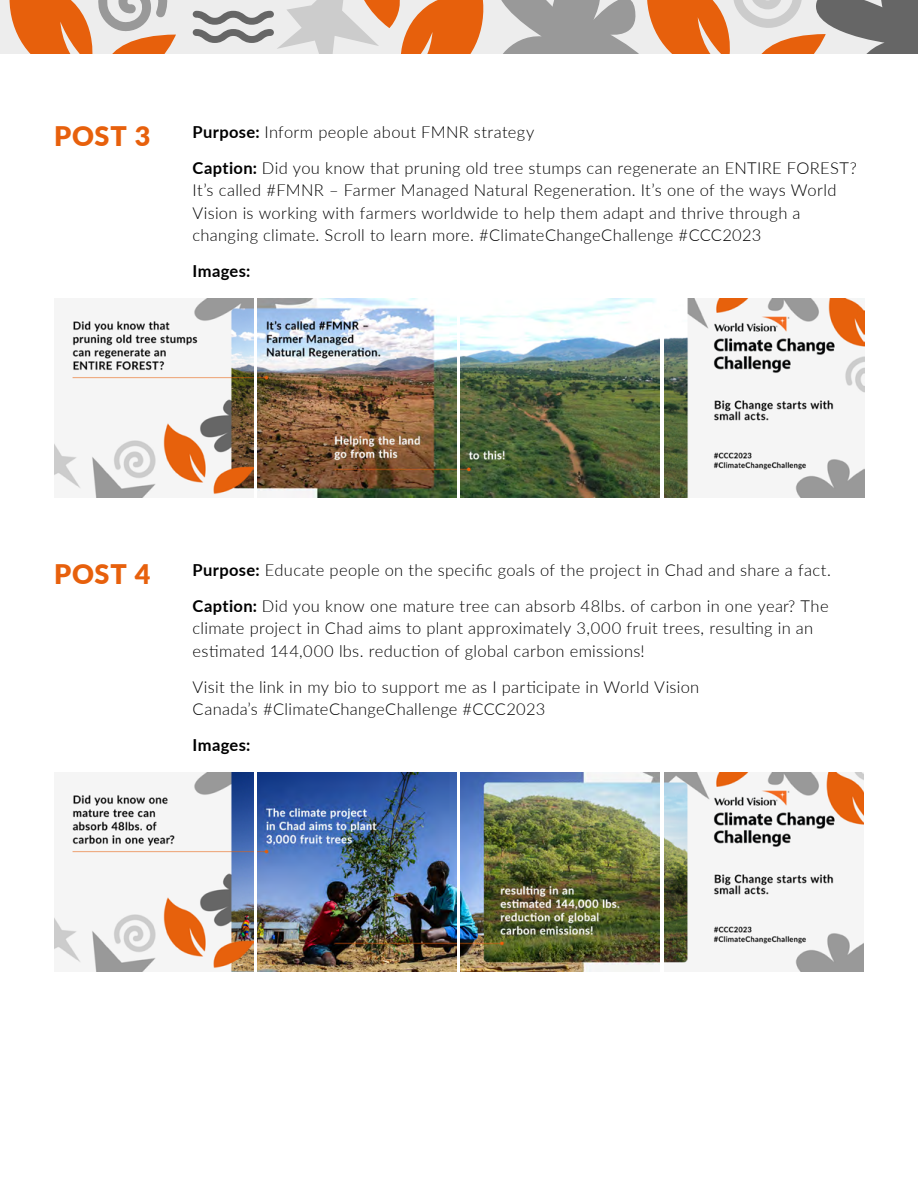
<style>
.page{position:relative;width:918px;height:1188px;background:#fff}
.page>*{position:absolute;margin:0;border:0;box-sizing:border-box;transform-origin:0 0}
.Heading_2{font:900 27px "Lato";letter-spacing:.03em;color:#e7600c}
.Body_Copy{font:300 16.5px/22.5px "Lato";letter-spacing:.02em;color:#000}
.Body_Copy-2{font:700 16.5px "Lato";letter-spacing:.025em;color:#000}
.s1{font-weight:700}
</style>
<div class="page">
<div style="left:0;top:0;width:918px;height:54px;background:#ededed"></div>
<svg style="left:9px;top:0;width:167px;height:54px"></svg>
<svg style="left:193px;top:0;width:725px;height:54px"></svg>
<img style="left:54px;top:299px;width:199px;height:199px">
<img style="left:257px;top:299px;width:199px;height:199px">
<img style="left:461px;top:299px;width:199px;height:199px">
<img style="left:665px;top:299px;width:199px;height:199px">
<img style="left:54px;top:773px;width:199px;height:199px">
<img style="left:257px;top:773px;width:199px;height:199px">
<img style="left:461px;top:773px;width:199px;height:199px">
<img style="left:665px;top:773px;width:199px;height:199px">
<h2 class="Heading_2" style="left:54px;top:116px;width:98px">POST 3</h2>
<p class="Body_Copy" style="left:193px;top:120px;width:343px"><span class="s1">Purpose:</span> Inform people about FMNR strategy</p>
<p class="Body_Copy" style="left:193px;top:156px;width:666px"><span class="s1">Caption:</span> Did you know that pruning old tree stumps can regenerate an ENTIRE FOREST?<br>It’s called #FMNR – Farmer Managed Natural Regeneration. It’s one of the ways World Vision is working with farmers worldwide to help them adapt and thrive through a changing climate. Scroll to learn more. #ClimateChangeChallenge #CCC2023</p>
<p class="Body_Copy-2" style="left:193px;top:259px;width:60px">Images:</p>
<h2 class="Heading_2" style="left:54px;top:554px;width:98px">POST 4</h2>
<p class="Body_Copy" style="left:193px;top:558px;width:640px"><span class="s1">Purpose:</span> Educate people on the specific goals of the project in Chad and share a fact.</p>
<p class="Body_Copy" style="left:193px;top:594px;width:638px"><span class="s1">Caption:</span> Did you know one mature tree can absorb 48lbs. of carbon in one year? The climate project in Chad aims to plant approximately 3,000 fruit trees, resulting in an estimated 144,000 lbs. reduction of global carbon emissions!</p>
<p class="Body_Copy" style="left:193px;top:675px;width:508px">Visit the link in my bio to support me as I participate in World Vision<br>Canada’s #ClimateChangeChallenge #CCC2023</p>
<p class="Body_Copy-2" style="left:193px;top:733px;width:60px">Images:</p>
</div>
